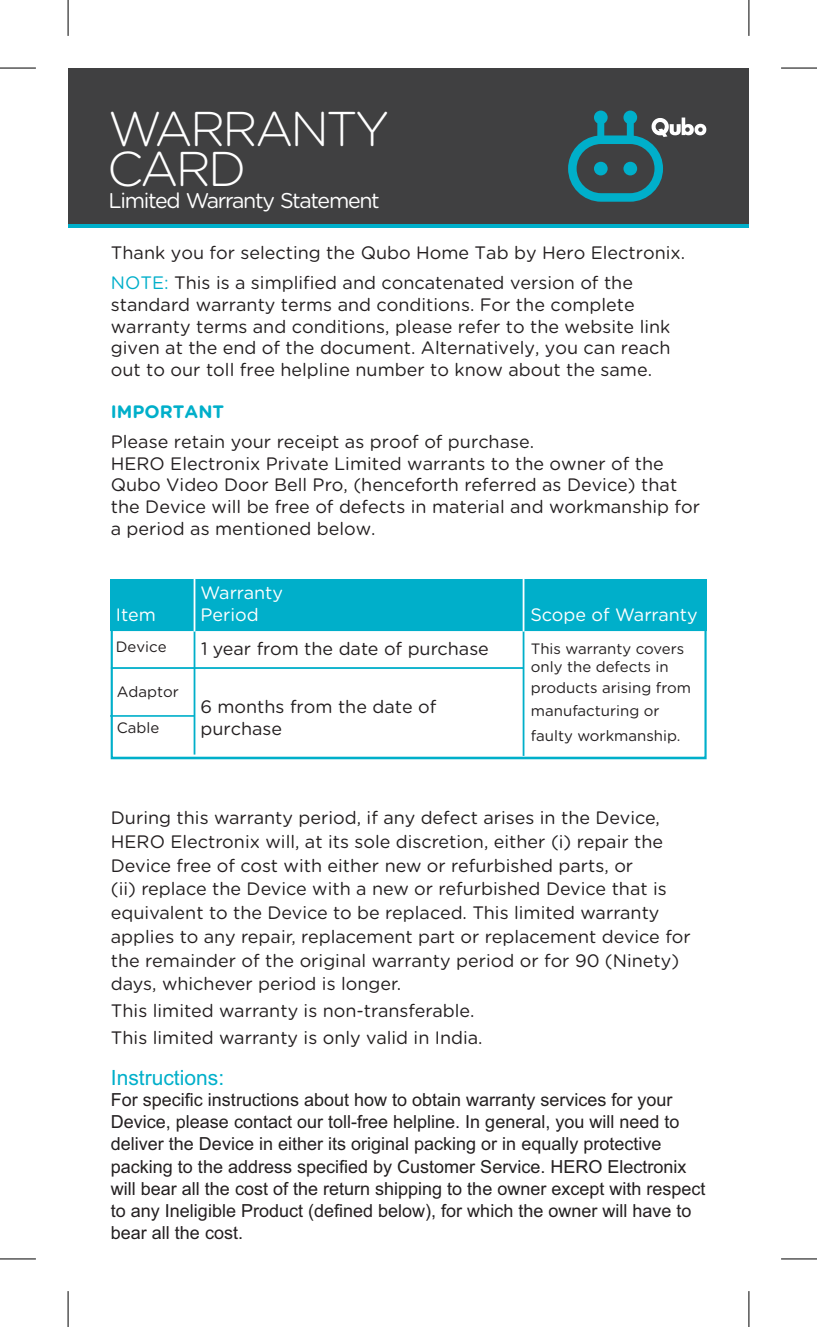
<style>
.page{position:relative;width:817px;height:1327px;background:#fff}
.page>*{position:absolute;margin:0;border:0;box-sizing:border-box;transform-origin:0 0}
.t1{font:300 48.9px/39.6px "Gotham Rounded";letter-spacing:-.06em;color:#fff}
.t2{font:21.3px "Gotham Rounded";letter-spacing:-.06em;color:#fff}
.t3{font:500 21px "Gotham Rounded";color:#00afca}
.t4{font:18px/21.6px "Gotham Rounded";color:#231f20}
.t5{font:500 18px/22.2px "Gotham Rounded";color:#231f20}
.t6{font:18px/21.6px "Gotham Rounded";color:#fff}
.t7{font:700 18px "Gotham Rounded";color:#00afca}
.t8{font:15px/18px "Gotham Rounded";color:#231f20}
.s1{color:#00afca}
</style>
<div class="page">
<div style="left:68px;top:68px;width:680px;height:157px;background:#404041"></div>
<svg style="left:568px;top:111px;width:138px;height:91px"></svg>
<hr style="left:68px;top:225px;width:680px;height:3px;background:#00afca">
<div style="left:110px;top:579px;width:596px;height:51px;background:#00afca"></div>
<hr style="left:111px;top:629px;width:595px;height:2px;background:#00afca">
<hr style="left:193px;top:579px;width:2px;height:175px;background:#00afca">
<hr style="left:522px;top:579px;width:2px;height:177px;background:#00afca">
<hr style="left:111px;top:667px;width:412px;height:2px;background:#00afca">
<div style="left:110px;top:581px;width:596px;height:178px;border:2px solid #00afca"></div>
<hr style="left:193px;top:577px;width:2px;height:54px;background:#fff">
<hr style="left:522px;top:577px;width:2px;height:54px;background:#fff">
<hr style="left:0;top:68px;width:36px;height:1px;background:#000">
<hr style="left:68px;top:0;width:1px;height:36px;background:#000">
<hr style="left:781px;top:68px;width:35px;height:1px;background:#000">
<hr style="left:748px;top:0;width:1px;height:36px;background:#000">
<hr style="left:0;top:1258px;width:36px;height:1px;background:#000">
<hr style="left:68px;top:1291px;width:1px;height:36px;background:#000">
<hr style="left:781px;top:1258px;width:35px;height:1px;background:#000">
<hr style="left:748px;top:1291px;width:1px;height:36px;background:#000">
<hr style="left:110px;top:715px;width:85px;height:1px;background:#00afca">
<h1 class="t1" style="left:107px;top:112px;width:284px">WARRANTY<br>CARD</h1>
<p class="t2" style="left:108px;top:186px;width:273px">Limited Warranty Statement</p>
<p class="t4" style="left:111px;top:236px;width:575px;line-height:30.9px">Thank you for selecting the Qubo Home Tab by Hero Electronix.<br><span class="s1">NOTE:</span> This is a simplified and concatenated version of the</p>
<p class="t4" style="left:111px;top:293px;width:561px">standard warranty terms and conditions. For the complete warranty terms and conditions, please refer to the website link given at the end of the document. Alternatively, you can reach out to our toll free helpline number to know about the same.</p>
<p class="t7" style="left:111px;top:404px;width:115px">IMPORTANT</p>
<p class="t4" style="left:111px;top:430px;width:590px">Please retain your receipt as proof of purchase.<br>HERO Electronix Private Limited warrants to the owner of the Qubo Video Door Bell Pro, (henceforth referred as Device) that the Device will be free of defects in material and workmanship for a period as mentioned below.</p>
<p class="t6" style="left:116px;top:603px;width:41px">Item</p>
<p class="t8" style="left:116px;top:637px;width:52px">Device</p>
<p class="t8" style="left:117px;top:682px;width:64px">Adaptor</p>
<p class="t8" style="left:117px;top:718px;width:44px">Cable</p>
<p class="t6" style="left:200px;top:581px;width:84px">Warranty<br>Period</p>
<p class="t6" style="left:530px;top:603px;width:169px">Scope of Warranty</p>
<p class="t4" style="left:201px;top:637px;width:289px">1 year from the date of purchase</p>
<p class="t8" style="left:531px;top:638px;width:155px">This warranty covers only the defects in</p>
<p class="t8" style="left:531px;top:676px;width:162px;line-height:22.8px">products arising from manufacturing or</p>
<p class="t8" style="left:531px;top:726px;width:151px">faulty workmanship.</p>
<p class="t4" style="left:200px;top:695px;width:237px">6 months from the date of purchase</p>
<p class="t4" style="left:111px;top:805px;width:581px;line-height:23.7px">During this warranty period, if any defect arises in the Device, HERO Electronix will, at its sole discretion, either (i) repair the Device free of cost with either new or refurbished parts, or<br>(ii) replace the Device with a new or refurbished Device that is equivalent to the Device to be replaced. This limited warranty applies to any repair, replacement part or replacement device for the remainder of the original warranty period or for 90 (Ninety) days, whichever period is longer.</p>
<p class="t4" style="left:111px;top:996px;width:373px;line-height:27px">This limited warranty is non-transferable.<br>This limited warranty is only valid in India.</p>
<p class="t3" style="left:111px;top:1070px;width:115px">Instructions:</p>
<p class="t5" style="left:111px;top:1090px;width:596px">For specific instructions about how to obtain warranty services for your Device, please contact our toll-free helpline. In general, you will need to deliver the Device in either its original packing or in equally protective packing to the address specified by Customer Service. HERO Electronix will bear all the cost of the return shipping to the owner except with respect to any Ineligible Product (defined below), for which the owner will have to bear all the cost.</p>
</div>
